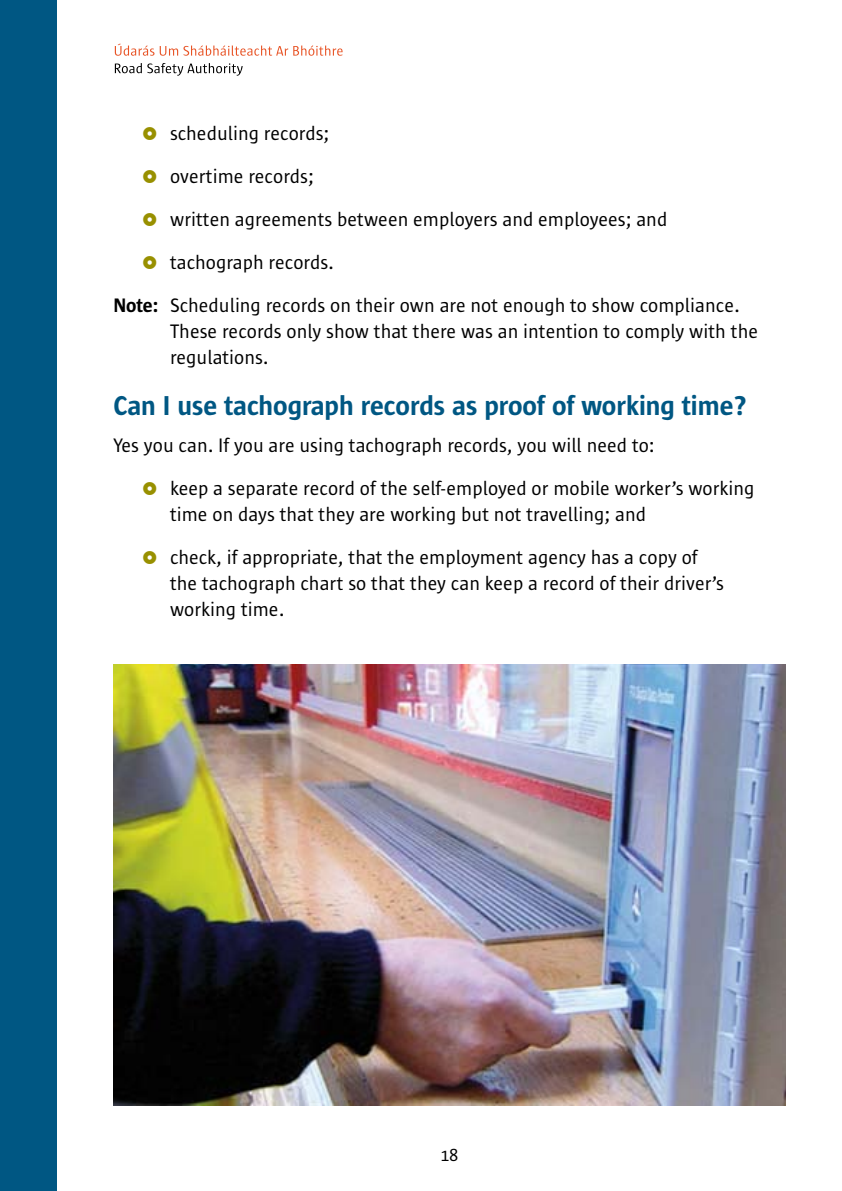
<style>
.page{position:relative;width:842px;height:1191px;background:#fff}
.page>*{position:absolute;margin:0;border:0;box-sizing:border-box;transform-origin:0 0}
.t1{font:600 28px "Sun Sans";color:#005783}
.t2{font:20px/26px "Sun Sans";color:#000}
.t3{font:18px "Sun Sans";color:#000}
.s1{font-weight:600}
</style>
<div class="page">
<div style="left:0;top:0;width:57px;height:1191px;background:#005783"></div>
<svg style="left:115px;top:43px;width:39px;height:13px"></svg>
<svg style="left:160px;top:45px;width:183px;height:11px"></svg>
<svg style="left:115px;top:63px;width:128px;height:13px"></svg>
<img style="left:113px;top:665px;width:672px;height:440px">
<p class="t2" style="left:170px;top:121px;width:161px">scheduling records;</p>
<p class="t2" style="left:170px;top:164px;width:145px">overtime records;</p>
<p class="t2" style="left:170px;top:207px;width:499px">written agreements between employers and employees; and</p>
<p class="t2" style="left:170px;top:250px;width:165px">tachograph records.</p>
<p class="t2" style="left:113px;top:293px;width:628px"><span class="s1">Note:</span> Scheduling records on their own are not enough to show compliance.</p>
<p class="t2" style="left:170px;top:319px;width:589px">These records only show that there was an intention to comply with the regulations.</p>
<h1 class="t1" style="left:113px;top:391px;width:634px">Can I use tachograph records as proof of working time?</h1>
<p class="t2" style="left:170px;top:424px;width:586px;line-height:43px;text-indent:-57px">Yes you can. If you are using tachograph records, you will need to:<br>keep a separate record of the self-employed or mobile worker’s working</p>
<p class="t2" style="left:170px;top:493px;width:529px;line-height:43px">time on days that they are working but not travelling; and check, if appropriate, that the employment agency has a copy of</p>
<p class="t2" style="left:170px;top:571px;width:555px">the tachograph chart so that they can keep a record of their driver’s working time.</p>
<p class="t3" style="left:441px;top:1145px;width:19px">18</p>
</div>
